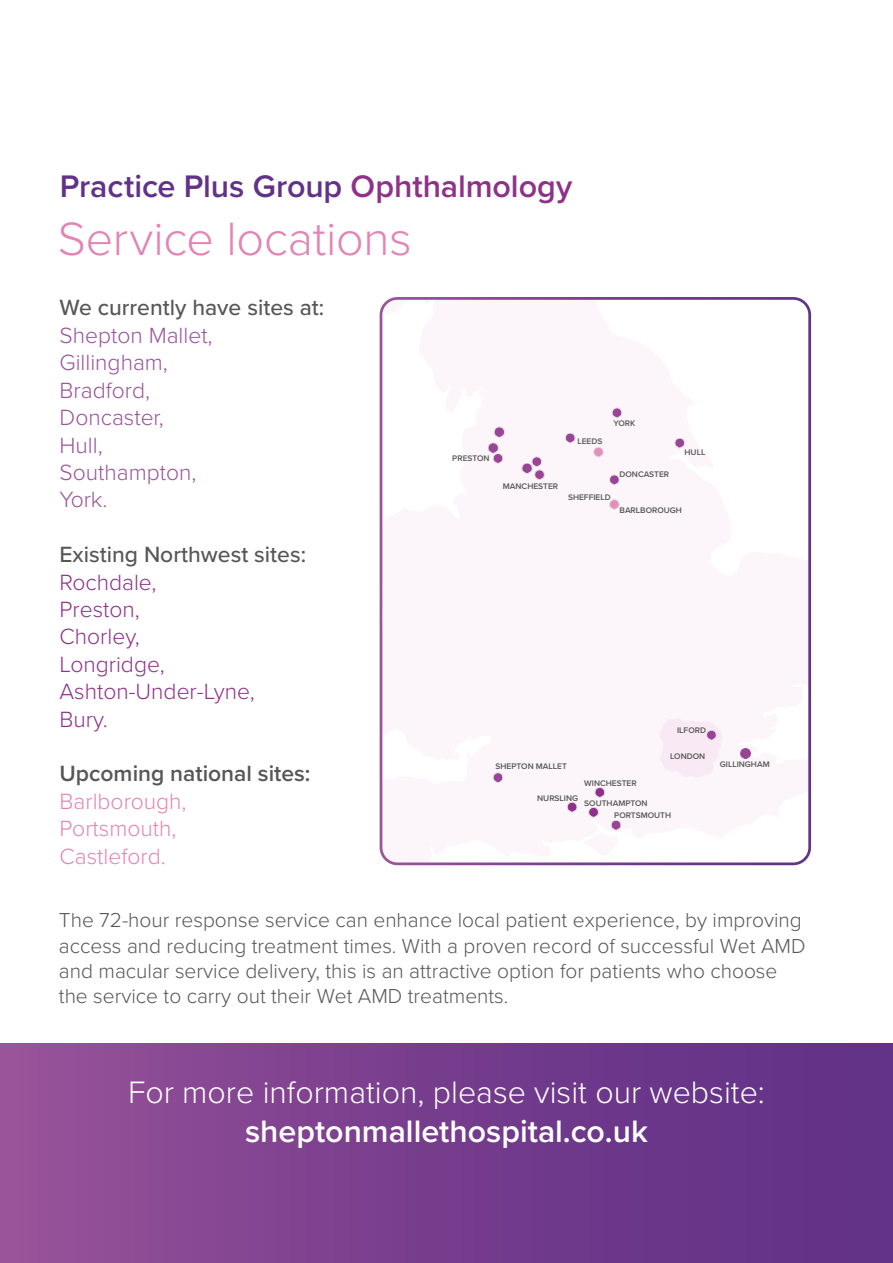
<style>
.page{position:relative;width:893px;height:1263px;background:#fff}
.page>*{position:absolute;margin:0;border:0;box-sizing:border-box;transform-origin:0 0}
.t1{font:300 48.45px "Proxima Nova";letter-spacing:-.005em;color:#e285b5}
.t2{font:600 32.25px "Proxima Nova";letter-spacing:-.005em;color:#623288}
.t3{font:300 32.1px "Proxima Nova";color:#fff}
.t4{font:600 32.1px "Proxima Nova";color:#fff}
.t5{font:300 22.8px/27.5px "Proxima Nova";color:#99549a}
.t6{font:300 22.8px/27.5px "Proxima Nova";color:#8e3189}
.t7{font:500 22.8px "Proxima Nova";color:#575756}
.t8{font:300 22.8px/27.5px "Proxima Nova";color:#e285b5}
.t9{font:600 22.8px "Proxima Nova";color:#575756}
.t10{font:300 21px/25.2px "Proxima Nova";color:#575756}
.t11{font:600 8.4px "Proxima Nova";color:#575756}
.s1{color:#8e3189}
</style>
<div class="page">
<div style="left:0;top:1043px;width:893px;height:220px;background:linear-gradient(to right,#955098,#5c2e85)"></div>
<svg style="left:609px;top:475px;width:10px;height:10px"></svg>
<svg style="left:612px;top:408px;width:10px;height:10px"></svg>
<svg style="left:594px;top:447px;width:9px;height:10px"></svg>
<svg style="left:565px;top:433px;width:10px;height:10px"></svg>
<svg style="left:488px;top:427px;width:16px;height:37px"></svg>
<svg style="left:522px;top:457px;width:22px;height:23px"></svg>
<svg style="left:741px;top:748px;width:9px;height:11px"></svg>
<svg style="left:493px;top:773px;width:10px;height:10px"></svg>
<svg style="left:567px;top:787px;width:54px;height:44px"></svg>
<svg style="left:675px;top:438px;width:10px;height:10px"></svg>
<svg style="left:660px;top:718px;width:63px;height:60px"></svg>
<svg style="left:609px;top:500px;width:10px;height:10px"></svg>
<div style="left:380px;top:297px;width:431px;height:568px;border:3px solid #fff;border-radius:16px"></div>
<h2 class="t2" style="left:60px;top:162px;width:514px">Practice Plus Group <span class="s1">Ophthalmology</span></h2>
<h1 class="t1" style="left:58px;top:203px;width:355px">Service locations</h1>
<p class="t7" style="left:60px;top:291px;width:266px">We currently have sites at:</p>
<p class="t5" style="left:60px;top:320px;width:155px">Shepton Mallet,<br>Gillingham,<br>Bradford,<br>Doncaster,<br>Hull,<br>Southampton,<br>York.</p>
<p class="t7" style="left:60px;top:538px;width:248px">Existing Northwest sites:</p>
<p class="t6" style="left:60px;top:567px;width:197px">Rochdale,<br>Preston,<br>Chorley,<br>Longridge,<br>Ashton-Under-Lyne,<br>Bury.</p>
<p class="t9" style="left:60px;top:757px;width:253px">Upcoming national sites:</p>
<p class="t8" style="left:60px;top:786px;width:129px">Barlborough,<br>Portsmouth,<br>Castleford.</p>
<p class="t11" style="left:452px;top:452px;width:39px">PRESTON</p>
<p class="t11" style="left:503px;top:480px;width:57px">MANCHESTER</p>
<p class="t11" style="left:577px;top:435px;width:27px">LEEDS</p>
<p class="t11" style="left:613px;top:417px;width:23px">YORK</p>
<p class="t11" style="left:619px;top:467px;width:51px">DONCASTER</p>
<p class="t11" style="left:568px;top:490px;width:44px">SHEFFIELD</p>
<p class="t11" style="left:685px;top:446px;width:22px">HULL</p>
<p class="t11" style="left:619px;top:504px;width:64px">BARLBOROUGH</p>
<p class="t11" style="left:677px;top:724px;width:30px">ILFORD</p>
<p class="t11" style="left:496px;top:760px;width:73px">SHEPTON MALLET</p>
<p class="t11" style="left:584px;top:777px;width:54px">WINCHESTER</p>
<p class="t11" style="left:537px;top:792px;width:42px">NURSLING</p>
<p class="t11" style="left:584px;top:796px;width:65px">SOUTHAMPTON</p>
<p class="t11" style="left:670px;top:750px;width:37px">LONDON</p>
<p class="t11" style="left:614px;top:809px;width:58px">PORTSMOUTH</p>
<p class="t11" style="left:720px;top:758px;width:51px">GILLINGHAM</p>
<p class="t10" style="left:59px;top:906px;width:748px">The 72-hour response service can enhance local patient experience, by improving access and reducing treatment times. With a proven record of successful Wet AMD and macular service delivery, this is an attractive option for patients who choose the service to carry out their Wet AMD treatments.</p>
<h3 class="t3" style="left:128px;top:1069px;width:638px">For more information, please visit our website:</h3>
<h3 class="t4" style="left:245px;top:1107px;width:404px">sheptonmallethospital.co.uk</h3>
</div>
